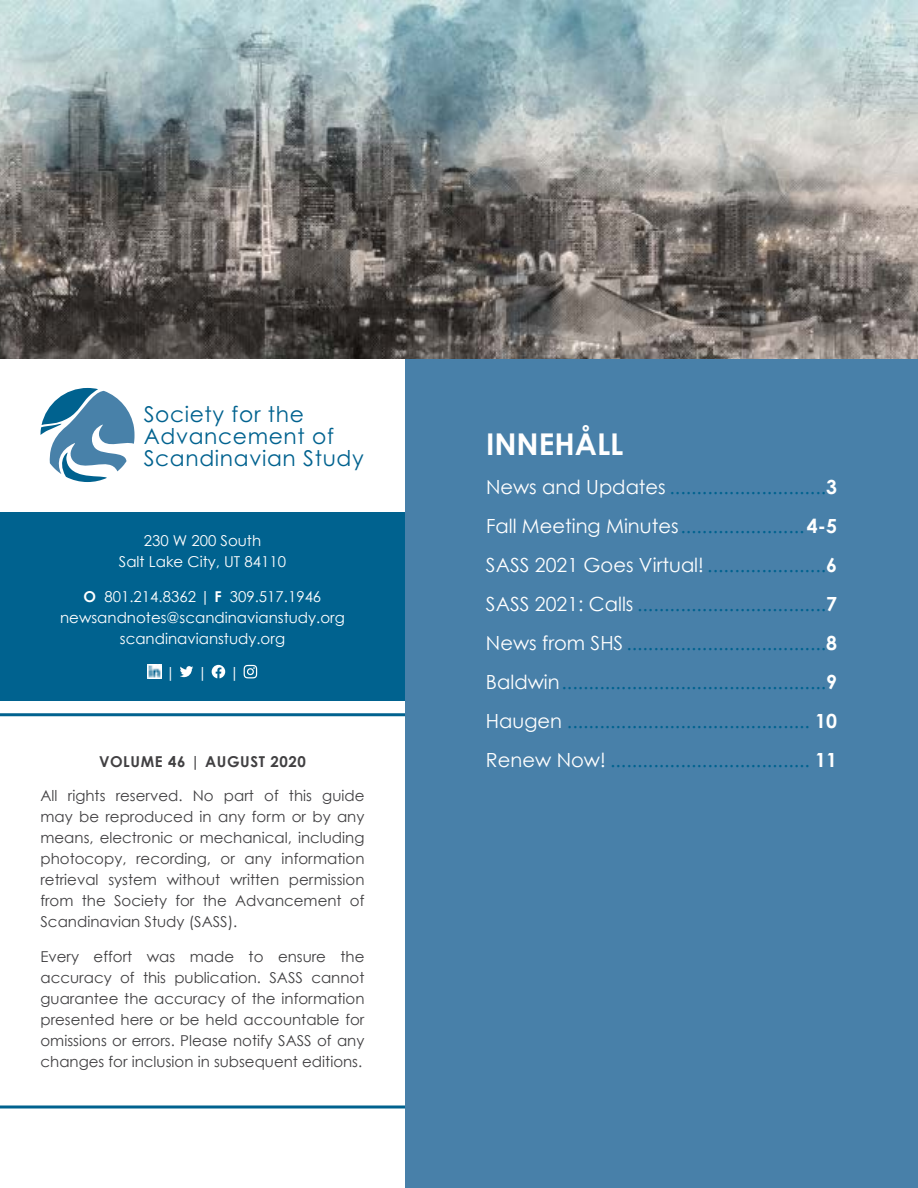
<style>
.page{position:relative;width:918px;height:1188px;background:#fff}
.page>*{position:absolute;margin:0;border:0;box-sizing:border-box;transform-origin:0 0}
.t1{font:700 30px "Century Gothic";color:#fff}
.t2{font:21.75px/21.8px "Century Gothic";letter-spacing:.03em;color:#00628f}
.t3{font:19.5px/39px "Century Gothic";color:#00628f;text-align:justify}
.t4{font:15px/21px "Century Gothic";color:#414042;text-align:justify}
.t5{font:15px/21px "Century Gothic";color:#fff;text-align:center}
.t6{font:700 15px "Century Gothic";letter-spacing:.04em;color:#414042}
.s1{font-weight:700}
.s2{color:#fff}
.s3{font-weight:700;color:#fff}
</style>
<div class="page">
<div style="left:405px;top:358px;width:513px;height:830px;background:#4880a9"></div>
<div style="left:0;top:512px;width:405px;height:189px;background:#00628f"></div>
<svg style="left:148px;top:665px;width:13px;height:13px"></svg>
<svg style="left:180px;top:666px;width:13px;height:11px"></svg>
<svg style="left:212px;top:665px;width:13px;height:13px"></svg>
<svg style="left:244px;top:665px;width:13px;height:13px"></svg>
<hr style="left:0;top:713px;width:405px;height:3px;background:#00628f">
<hr style="left:0;top:1106px;width:405px;height:2px;background:#00628f">
<svg style="left:41px;top:388px;width:94px;height:94px"></svg>
<img style="left:0;top:0;width:918px;height:359px">
<h2 class="t2" style="left:144px;top:403px;width:222px">Society for the<br>Advancement of<br>Scandinavian Study</h2>
<p class="t5" style="left:119px;top:530px;width:169px">230 W 200 South<br>Salt Lake City, UT 84110</p>
<p class="t5" style="left:60px;top:586px;width:286px"><span class="s1">O</span> 801.214.8362 | <span class="s1">F</span> 309.517.1946 newsandnotes@scandinavianstudy.org scandinavianstudy.org</p>
<p class="t5" style="left:165px;top:662px;width:12px">|</p>
<p class="t5" style="left:197px;top:662px;width:12px">|</p>
<p class="t5" style="left:229px;top:662px;width:12px">|</p>
<p class="t6" style="left:99px;top:750px;width:209px">VOLUME 46 | AUGUST 2020</p>
<p class="t4" style="left:41px;top:785px;width:326px">All rights reserved. No part of this guide may be reproduced in any form or by any means, electronic or mechanical, including photocopy, recording, or any information retrieval system without written permission from the Society for the Advancement of Scandinavian Study (SASS).</p>
<p class="t4" style="left:41px;top:945px;width:326px">Every effort was made to ensure the accuracy of this publication. SASS cannot guarantee the accuracy of the information presented here or be held accountable for omissions or errors. Please notify SASS of any changes for inclusion in subsequent editions.</p>
<h1 class="t1" style="left:486px;top:421px;width:139px">INNEHÅLL</h1>
<p class="t3" style="left:486px;top:467px;width:353px"><span class="s2">News and Updates</span> .............................<span class="s3">3<br></span><span class="s2">Fall Meeting Minutes</span>.......................<span class="s3">4-5<br></span><span class="s2">SASS 2021 Goes Virtual!</span> ......................<span class="s3">6<br></span><span class="s2">SASS 2021: Calls</span> ...................................<span class="s3">7<br></span><span class="s2">News from SHS</span> .....................................<span class="s3">8<br></span><span class="s2">Baldwin</span>.................................................<span class="s3">9<br></span><span class="s2">Haugen</span> ............................................. <span class="s3">10<br></span><span class="s2">Renew Now!</span> ..................................... <span class="s3">11</span></p>
</div>
